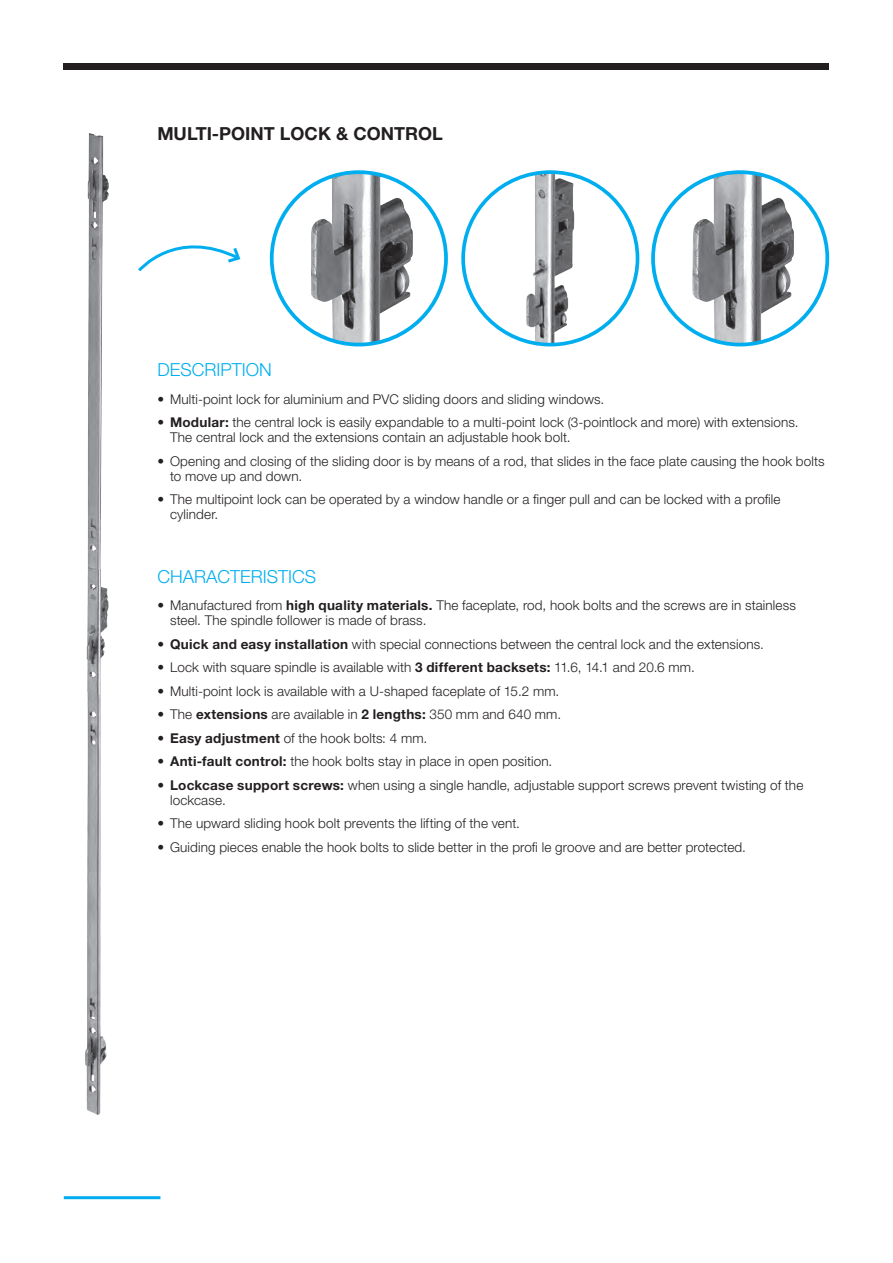
<style>
.page{position:relative;width:893px;height:1263px;background:#fff}
.page>*{position:absolute;margin:0;border:0;box-sizing:border-box;transform-origin:0 0}
.t1{font:300 18px "Helvetica Neue LT Std";color:#00aeef}
.t2{font:700 18px "Helvetica Neue LT Std";color:#231f20}
.t3{font:300 13.5px/15px "Helvetica Neue LT Std";letter-spacing:.01em;color:#231f20}
.s1{font-weight:700}
</style>
<div class="page">
<hr style="left:64px;top:1196px;width:96px;height:3px;background:#00aeef">
<img style="left:85px;top:134px;width:24px;height:980px">
<img style="left:526px;top:172px;width:48px;height:173px">
<div style="left:461px;top:170px;width:178px;height:176px;border:4px solid #00aeef;border-radius:50%"></div>
<img style="left:311px;top:172px;width:107px;height:173px">
<div style="left:270px;top:170px;width:178px;height:176px;border:4px solid #00aeef;border-radius:50%"></div>
<img style="left:692px;top:172px;width:107px;height:173px">
<div style="left:651px;top:170px;width:178px;height:176px;border:4px solid #00aeef;border-radius:50%"></div>
<svg style="left:138px;top:245px;width:103px;height:27px"></svg>
<div style="left:64px;top:64px;width:765px;height:6px;background:#231f20"></div>
<h1 class="t2" style="left:157px;top:123px;width:287px">MULTI-POINT LOCK &amp; CONTROL</h1>
<h1 class="t1" style="left:157px;top:359px;width:116px">DESCRIPTION</h1>
<p class="t3" style="left:157px;top:391px;width:449px">• Multi-point lock for aluminium and PVC sliding doors and sliding windows.</p>
<p class="t3" style="left:170px;top:415px;width:630px;text-indent:-13px">• <span class="s1">Modular:</span> the central lock is easily expandable to a multi-point lock (3-pointlock and more) with extensions.<br>The central lock and the extensions contain an adjustable hook bolt.</p>
<p class="t3" style="left:170px;top:453px;width:656px;text-indent:-13px">• Opening and closing of the sliding door is by means of a rod, that slides in the face plate causing the hook bolts to move up and down.</p>
<p class="t3" style="left:170px;top:492px;width:612px;text-indent:-13px">• The multipoint lock can be operated by a window handle or a finger pull and can be locked with a profile cylinder.</p>
<h1 class="t1" style="left:157px;top:565px;width:160px">CHARACTERISTICS</h1>
<p class="t3" style="left:170px;top:598px;width:627px;text-indent:-13px">• Manufactured from <span class="s1">high quality materials.</span> The faceplate, rod, hook bolts and the screws are in stainless steel. The spindle follower is made of brass.</p>
<p class="t3" style="left:157px;top:636px;width:608px">• <span class="s1">Quick and easy installation</span> with special connections between the central lock and the extensions.</p>
<p class="t3" style="left:157px;top:660px;width:539px">• Lock with square spindle is available with <span class="s1">3 different backsets:</span> 11.6, 14.1 and 20.6 mm.</p>
<p class="t3" style="left:157px;top:683px;width:404px">• Multi-point lock is available with a U-shaped faceplate of 15.2 mm.</p>
<p class="t3" style="left:157px;top:707px;width:405px">• The <span class="s1">extensions</span> are available in <span class="s1">2 lengths:</span> 350 mm and 640 mm.</p>
<p class="t3" style="left:157px;top:730px;width:271px">• <span class="s1">Easy adjustment</span> of the hook bolts: 4 mm.</p>
<p class="t3" style="left:157px;top:754px;width:396px">• <span class="s1">Anti-fault control:</span> the hook bolts stay in place in open position.</p>
<p class="t3" style="left:170px;top:777px;width:635px;text-indent:-13px">• <span class="s1">Lockcase support screws:</span> when using a single handle, adjustable support screws prevent twisting of the lockcase.</p>
<p class="t3" style="left:157px;top:816px;width:364px">• The upward sliding hook bolt prevents the lifting of the vent.</p>
<p class="t3" style="left:157px;top:839px;width:590px">• Guiding pieces enable the hook bolts to slide better in the profi le groove and are better protected.</p>
</div>
